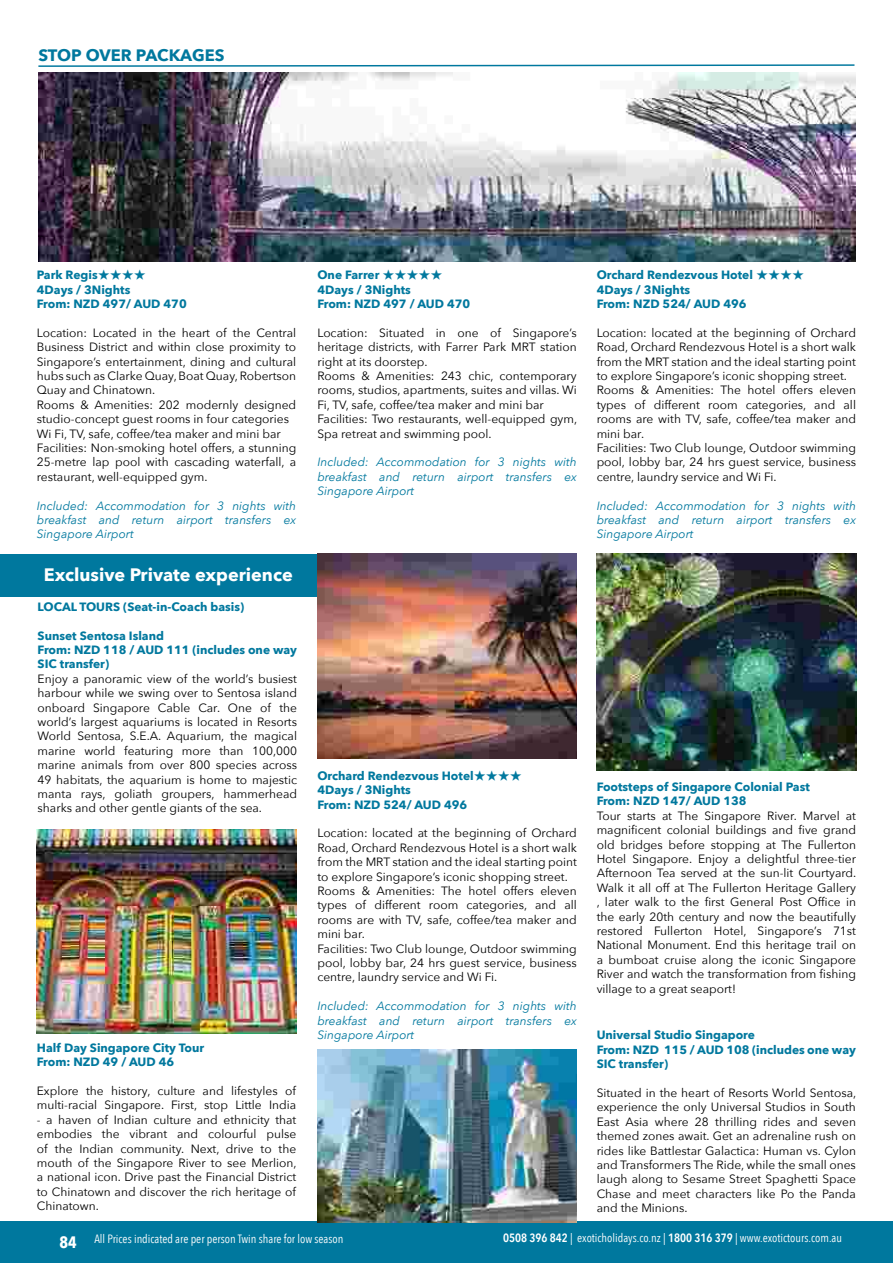
<style>
.page{position:relative;width:893px;height:1263px;background:#fff}
.page>*{position:absolute;margin:0;border:0;box-sizing:border-box;transform-origin:0 0}
.t1{font:700 18px "Avenir Next";color:#fff}
.t2{font:700 16.5px "Avenir Next";letter-spacing:-.01em;color:#00789e}
.t3{font:700 16.5px "Avenir Next Condensed";color:#fff}
.t4{font:12px/14.4px "Avenir Next";color:#000}
.t5{font:700 12px/14.4px "Avenir Next";color:#00789e}
.t6{font:italic 12px/14.4px "Avenir Next";color:#00789e;text-align:justify}
.t7{font:12px "Avenir Next Condensed";color:#fff}
.s1{font-family:"ST Heiti SC";font-weight:300}
.s2{font-weight:600}
</style>
<div class="page">
<div style="left:0;top:1221px;width:893px;height:42px;background:#00789e"></div>
<div style="left:0;top:554px;width:379px;height:42px;background:#00789e"></div>
<img style="left:38px;top:73px;width:818px;height:189px">
<img style="left:317px;top:554px;width:260px;height:204px">
<img style="left:597px;top:554px;width:259px;height:216px">
<img style="left:37px;top:829px;width:259px;height:205px">
<img style="left:317px;top:1049px;width:260px;height:174px">
<svg style="left:38px;top:64px;width:817px;height:3px"></svg>
<h2 class="t2" style="left:38px;top:40px;width:188px">STOP OVER PACKAGES</h2>
<p class="t5" style="left:37px;top:268px;width:151px">Park Regis<span class="s1">★★★★<br></span>4Days / 3Nights<br>From: NZD 497/ AUD 470</p>
<p class="t4" style="left:37px;top:325px;width:261px">Location: Located in the heart of the Central Business District and within close proximity to Singapore’s entertainment, dining and cultural hubs such as Clarke Quay, Boat Quay, Robertson Quay and Chinatown.<br>Rooms &amp; Amenities: 202 modernly designed studio-concept guest rooms in four categories Wi Fi, TV, safe, coffee/tea maker and mini bar Facilities: Non-smoking hotel offers, a stunning 25-metre lap pool with cascading waterfall, a restaurant, well-equipped gym.</p>
<p class="t6" style="left:37px;top:498px;width:261px">Included: Accommodation for 3 nights with breakfast and return airport transfers ex Singapore Airport</p>
<h1 class="t1" style="left:44px;top:559px;width:250px">Exclusive Private experience</h1>
<p class="t5" style="left:38px;top:599px;width:208px">LOCAL TOURS (Seat-in-Coach basis)</p>
<p class="t5" style="left:38px;top:628px;width:261px">Sunset Sentosa Island<br>From: NZD 118 / AUD 111 (includes one way<br>SIC transfer)</p>
<p class="t4" style="left:38px;top:671px;width:261px;text-align:justify">Enjoy a panoramic view of the world’s busiest harbour while we swing over to Sentosa island onboard Singapore Cable Car. One of the world’s largest aquariums is located in Resorts World Sentosa, S.E.A. Aquarium, the magical marine world featuring more than 100,000 marine animals from over 800 species across 49 habitats, the aquarium is home to majestic manta rays, goliath groupers, hammerhead sharks and other gentle giants of the sea.</p>
<p class="t5" style="left:37px;top:1040px;width:169px">Half Day Singapore City Tour<br>From: NZD 49 / AUD 46</p>
<p class="t4" style="left:37px;top:1083px;width:261px">Explore the history, culture and lifestyles of multi-racial Singapore. First, stop Little India</p>
<p class="t4" style="left:37px;top:1112px;width:261px;text-align:justify">- a haven of Indian culture and ethnicity that embodies the vibrant and colourful pulse of the Indian community. Next, drive to the mouth of the Singapore River to see Merlion, a national icon. Drive past the Financial District to Chinatown and discover the rich heritage of Chinatown.</p>
<p class="t5" style="left:317px;top:268px;width:154px">One Farrer <span class="s1">★★★★★<br></span>4Days / 3Nights<br>From: NZD 497 / AUD 470</p>
<p class="t4" style="left:317px;top:325px;width:261px">Location: Situated in one of Singapore’s heritage districts, with Farrer Park MRT station right at its doorstep.<br>Rooms &amp; Amenities: 243 chic, contemporary rooms, studios, apartments, suites and villas. Wi Fi, TV, safe, coffee/tea maker and mini bar Facilities: Two restaurants, well-equipped gym, Spa retreat and swimming pool.</p>
<p class="t6" style="left:317px;top:454px;width:261px">Included: Accommodation for 3 nights with breakfast and return airport transfers ex Singapore Airport</p>
<p class="t5" style="left:597px;top:268px;width:209px">Orchard Rendezvous Hotel <span class="s1">★★★★<br></span>4Days / 3Nights<br>From: NZD 524/ AUD 496</p>
<p class="t4" style="left:597px;top:325px;width:261px">Location: located at the beginning of Orchard Road, Orchard Rendezvous Hotel is a short walk from the MRT station and the ideal starting point to explore Singapore’s iconic shopping street.<br>Rooms &amp; Amenities: The hotel offers eleven types of different room categories, and all rooms are with TV, safe, coffee/tea maker and mini bar.<br>Facilities: Two Club lounge, Outdoor swimming pool, lobby bar, 24 hrs guest service, business centre, laundry service and Wi Fi.</p>
<p class="t6" style="left:597px;top:498px;width:261px">Included: Accommodation for 3 nights with breakfast and return airport transfers ex Singapore Airport</p>
<p class="t5" style="left:317px;top:768px;width:206px">Orchard Rendezvous Hotel<span class="s1">★★★★<br></span>4Days / 3Nights<br>From: NZD 524/ AUD 496</p>
<p class="t4" style="left:317px;top:825px;width:261px">Location: located at the beginning of Orchard Road, Orchard Rendezvous Hotel is a short walk from the MRT station and the ideal starting point to explore Singapore’s iconic shopping street.<br>Rooms &amp; Amenities: The hotel offers eleven types of different room categories, and all rooms are with TV, safe, coffee/tea maker and mini bar.<br>Facilities: Two Club lounge, Outdoor swimming pool, lobby bar, 24 hrs guest service, business centre, laundry service and Wi Fi.</p>
<p class="t6" style="left:317px;top:998px;width:261px">Included: Accommodation for 3 nights with breakfast and return airport transfers ex Singapore Airport</p>
<p class="t5" style="left:597px;top:779px;width:215px">Footsteps of Singapore Colonial Past<br>From: NZD 147/ AUD 138</p>
<p class="t4" style="left:597px;top:808px;width:261px;text-align:justify">Tour starts at The Singapore River. Marvel at magnificent colonial buildings and five grand old bridges before stopping at The Fullerton Hotel Singapore. Enjoy a delightful three-tier Afternoon Tea served at the sun-lit Courtyard.<br>Walk it all off at The Fullerton Heritage Gallery , later walk to the first General Post Office in the early 20th century and now the beautifully restored Fullerton Hotel, Singapore’s 71st National Monument. End this heritage trail on a bumboat cruise along the iconic Singapore River and watch the transformation from fishing village to a great seaport!</p>
<p class="t5" style="left:597px;top:1028px;width:261px">Universal Studio Singapore<br>From: NZD 115 / AUD 108 (includes one way<br>SIC transfer)</p>
<p class="t4" style="left:597px;top:1085px;width:261px;text-align:justify">Situated in the heart of Resorts World Sentosa, experience the only Universal Studios in South East Asia where 28 thrilling rides and seven themed zones await. Get an adrenaline rush on rides like Battlestar Galactica: Human vs. Cylon and Transformers The Ride, while the small ones laugh along to Sesame Street Spaghetti Space Chase and meet characters like Po the Panda and the Minions.</p>
<h2 class="t3" style="left:60px;top:1232px;width:19px">84</h2>
<p class="t7" style="left:503px;top:1228px;width:341px"><span class="s2">0508 396 842</span> | exoticholidays.co.nz | <span class="s2">1800 316 379</span> | www.exotictours.com.au</p>
<p class="t7" style="left:94px;top:1229px;width:251px">All Prices indicated are per person Twin share for low season</p>
</div>
